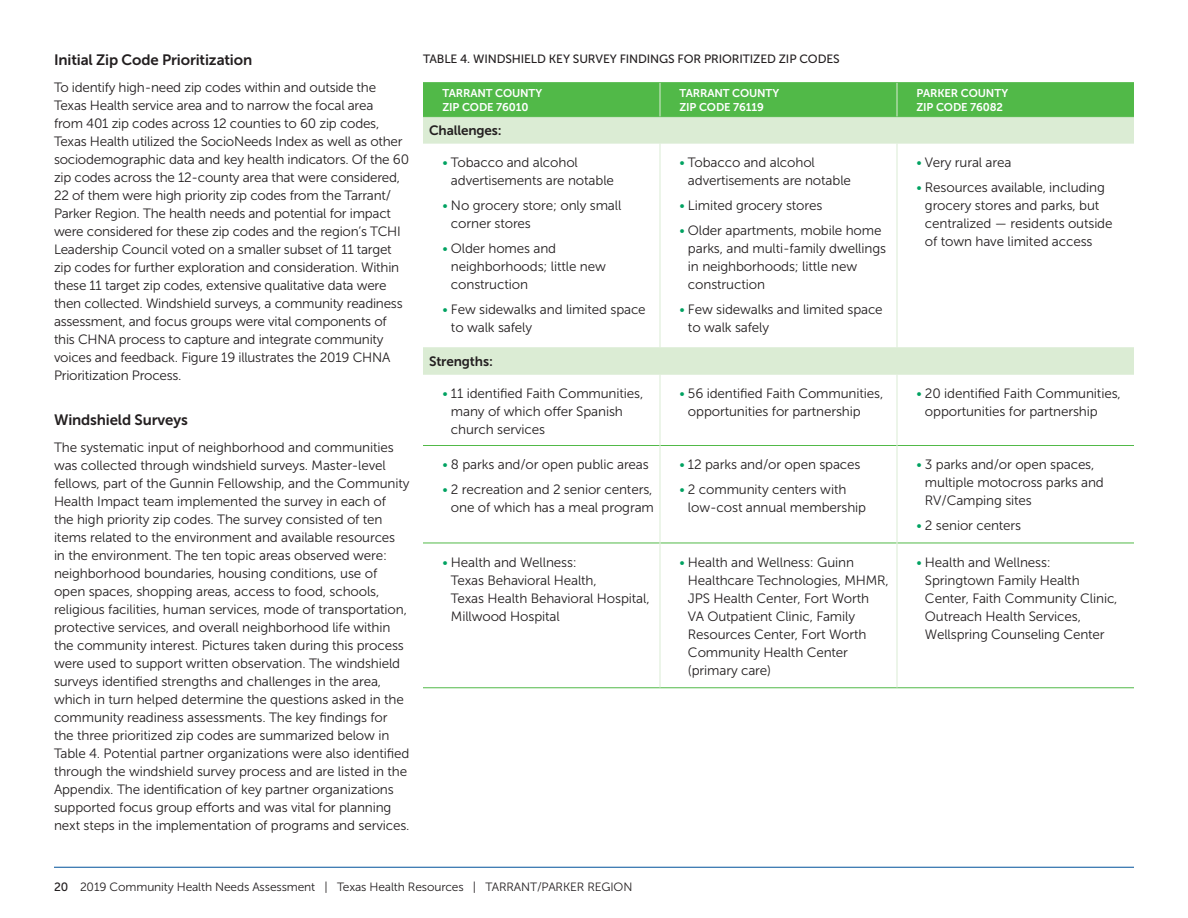
<style>
.page{position:relative;width:1188px;height:918px;background:#fff}
.page>*{position:absolute;margin:0;border:0;box-sizing:border-box;transform-origin:0 0}
.Subhead_Level_2{font:15px "Museo Sans 700";letter-spacing:-.01em;color:#231f20}
.t1{font:13.5px/18px "Museo Sans 300";letter-spacing:-.01em;color:#231f20}
.t2{font:13.5px "Museo Sans 700";letter-spacing:-.01em;color:#231f20}
.t3{font:12px "Museo Sans 300";letter-spacing:-.01em;color:#231f20}
.figure_title{font:12px "Museo Sans 500";letter-spacing:-.01em;color:#231f20}
.table_titles{font:11.25px "Museo Sans 700";letter-spacing:-.01em;color:#fff}
.s1{color:#00a261}
.s2{font-family:"Museo Sans 500"}
</style>
<div class="page">
<hr style="left:54px;top:867px;width:1080px;height:1px;background:#01529a">
<div style="left:423px;top:83px;width:711px;height:33px;background:#51b948"></div>
<svg style="left:423px;top:117px;width:711px;height:258px"></svg>
<hr style="left:423px;top:82px;width:237px;height:1px;background:#51b948">
<hr style="left:660px;top:82px;width:237px;height:1px;background:#51b948">
<hr style="left:897px;top:82px;width:237px;height:1px;background:#51b948">
<hr style="left:423px;top:116px;width:237px;height:1px;background:#51b948">
<hr style="left:660px;top:116px;width:237px;height:1px;background:#51b948">
<hr style="left:897px;top:116px;width:237px;height:1px;background:#51b948">
<hr style="left:423px;top:445px;width:237px;height:1px;background:#51b948">
<hr style="left:660px;top:445px;width:237px;height:1px;background:#51b948">
<hr style="left:897px;top:445px;width:237px;height:1px;background:#51b948">
<hr style="left:423px;top:543px;width:237px;height:1px;background:#51b948">
<hr style="left:660px;top:543px;width:237px;height:1px;background:#51b948">
<hr style="left:897px;top:543px;width:237px;height:1px;background:#51b948">
<hr style="left:423px;top:688px;width:237px;height:1px;background:#51b948">
<hr style="left:660px;top:688px;width:237px;height:1px;background:#51b948">
<hr style="left:897px;top:688px;width:237px;height:1px;background:#51b948">
<hr style="left:660px;top:83px;width:1px;height:33px;background:#dbecd4">
<hr style="left:897px;top:83px;width:1px;height:33px;background:#dbecd4">
<hr style="left:660px;top:144px;width:1px;height:203px;background:#dbecd4">
<hr style="left:897px;top:144px;width:1px;height:203px;background:#dbecd4">
<hr style="left:660px;top:375px;width:1px;height:71px;background:#dbecd4">
<hr style="left:897px;top:375px;width:1px;height:71px;background:#dbecd4">
<hr style="left:660px;top:445px;width:1px;height:98px;background:#dbecd4">
<hr style="left:897px;top:445px;width:1px;height:98px;background:#dbecd4">
<hr style="left:660px;top:543px;width:1px;height:145px;background:#dbecd4">
<hr style="left:897px;top:543px;width:1px;height:145px;background:#dbecd4">
<p class="Subhead_Level_2" style="left:54px;top:52px;width:200px">Initial Zip Code Prioritization</p>
<p class="t1" style="left:54px;top:79px;width:357px">To identify high-need zip codes within and outside the Texas Health service area and to narrow the focal area<br>from 401 zip codes across 12 counties to 60 zip codes, Texas Health utilized the SocioNeeds Index as well as other sociodemographic data and key health indicators. Of the 60 zip codes across the 12-county area that were considered, 22 of them were high priority zip codes from the Tarrant/ Parker Region. The health needs and potential for impact were considered for these zip codes and the region’s TCHI Leadership Council voted on a smaller subset of 11 target zip codes for further exploration and consideration. Within these 11 target zip codes, extensive qualitative data were then collected. Windshield surveys, a community readiness assessment, and focus groups were vital components of this CHNA process to capture and integrate community voices and feedback. Figure 19 illustrates the 2019 CHNA Prioritization Process.</p>
<p class="Subhead_Level_2" style="left:54px;top:412px;width:135px">Windshield Surveys</p>
<p class="t1" style="left:54px;top:439px;width:357px">The systematic input of neighborhood and communities was collected through windshield surveys. Master-level fellows, part of the Gunnin Fellowship, and the Community Health Impact team implemented the survey in each of<br>the high priority zip codes. The survey consisted of ten items related to the environment and available resources in the environment. The ten topic areas observed were: neighborhood boundaries, housing conditions, use of open spaces, shopping areas, access to food, schools, religious facilities, human services, mode of transportation, protective services, and overall neighborhood life within the community interest. Pictures taken during this process were used to support written observation. The windshield surveys identified strengths and challenges in the area, which in turn helped determine the questions asked in the community readiness assessments. The key findings for the three prioritized zip codes are summarized below in Table 4. Potential partner organizations were also identified through the windshield survey process and are listed in the Appendix. The identification of key partner organizations supported focus group efforts and was vital for planning next steps in the implementation of programs and services.</p>
<p class="figure_title" style="left:423px;top:52px;width:418px">TABLE 4. WINDSHIELD KEY SURVEY FINDINGS FOR PRIORITIZED ZIP CODES</p>
<p class="table_titles" style="left:442px;top:87px;width:101px">TARRANT COUNTY</p>
<p class="table_titles" style="left:442px;top:100px;width:88px">ZIP CODE 76010</p>
<p class="table_titles" style="left:680px;top:87px;width:101px">TARRANT COUNTY</p>
<p class="table_titles" style="left:680px;top:100px;width:86px">ZIP CODE 76119</p>
<p class="t2" style="left:429px;top:123px;width:74px">Challenges:</p>
<p class="t1" style="left:451px;top:154px;width:165px;text-indent:-8px"><span class="s1">•</span> Tobacco and alcohol advertisements are notable</p>
<p class="t1" style="left:451px;top:196px;width:172px;text-indent:-8px"><span class="s1">•</span> No grocery store; only small corner stores</p>
<p class="t1" style="left:451px;top:239px;width:156px;text-indent:-8px"><span class="s1">•</span> Older homes and neighborhoods; little new construction</p>
<p class="t1" style="left:451px;top:300px;width:196px;text-indent:-8px"><span class="s1">•</span> Few sidewalks and limited space to walk safely</p>
<p class="t1" style="left:688px;top:154px;width:165px;text-indent:-8px"><span class="s1">•</span> Tobacco and alcohol advertisements are notable</p>
<p class="t1" style="left:680px;top:196px;width:144px"><span class="s1">•</span> Limited grocery stores</p>
<p class="t1" style="left:688px;top:221px;width:200px;text-indent:-8px"><span class="s1">•</span> Older apartments, mobile home parks, and multi-family dwellings in neighborhoods; little new construction</p>
<p class="t1" style="left:688px;top:300px;width:196px;text-indent:-8px"><span class="s1">•</span> Few sidewalks and limited space to walk safely</p>
<p class="table_titles" style="left:916px;top:87px;width:93px">PARKER COUNTY</p>
<p class="table_titles" style="left:916px;top:100px;width:88px">ZIP CODE 76082</p>
<p class="t1" style="left:916px;top:154px;width:96px"><span class="s1">•</span> Very rural area</p>
<p class="t1" style="left:925px;top:178px;width:189px;text-indent:-8px"><span class="s1">•</span> Resources available, including grocery stores and parks, but centralized — residents outside of town have limited access</p>
<p class="t2" style="left:429px;top:354px;width:65px">Strengths:</p>
<p class="t1" style="left:451px;top:385px;width:194px;text-indent:-8px"><span class="s1">•</span> 11 identified Faith Communities, many of which offer Spanish church services</p>
<p class="t1" style="left:688px;top:385px;width:197px;text-indent:-8px"><span class="s1">•</span> 56 identified Faith Communities, opportunities for partnership</p>
<p class="t1" style="left:925px;top:385px;width:197px;text-indent:-8px"><span class="s1">•</span> 20 identified Faith Communities, opportunities for partnership</p>
<p class="t1" style="left:442px;top:456px;width:208px"><span class="s1">•</span> 8 parks and/or open public areas</p>
<p class="t1" style="left:442px;top:480px;width:213px;text-align:right"><span class="s1">•</span> 2 recreation and 2 senior centers, one of which has a meal program</p>
<p class="t1" style="left:680px;top:456px;width:183px"><span class="s1">•</span> 12 parks and/or open spaces</p>
<p class="t1" style="left:688px;top:480px;width:180px;text-indent:-8px"><span class="s1">•</span> 2 community centers with low-cost annual membership</p>
<p class="t1" style="left:925px;top:456px;width:180px;text-indent:-8px"><span class="s1">•</span> 3 parks and/or open spaces, multiple motocross parks and<br>RV/Camping sites</p>
<p class="t1" style="left:916px;top:516px;width:106px"><span class="s1">•</span> 2 senior centers</p>
<p class="t1" style="left:451px;top:553px;width:200px;text-indent:-8px"><span class="s1">•</span> Health and Wellness:<br>Texas Behavioral Health,<br>Texas Health Behavioral Hospital,<br>Millwood Hospital</p>
<p class="t1" style="left:688px;top:553px;width:202px;text-indent:-8px"><span class="s1">•</span> Health and Wellness: Guinn<br>Healthcare Technologies, MHMR,<br>JPS Health Center, Fort Worth<br>VA Outpatient Clinic, Family<br>Resources Center, Fort Worth<br>Community Health Center (primary care)</p>
<p class="t1" style="left:925px;top:553px;width:194px;text-indent:-8px"><span class="s1">•</span> Health and Wellness:<br>Springtown Family Health<br>Center, Faith Community Clinic,<br>Outreach Health Services,<br>Wellspring Counseling Center</p>
<p class="t3" style="left:54px;top:880px;width:580px"><span class="s2">20</span> 2019 Community Health Needs Assessment | Texas Health Resources | TARRANT/PARKER REGION</p>
</div>
